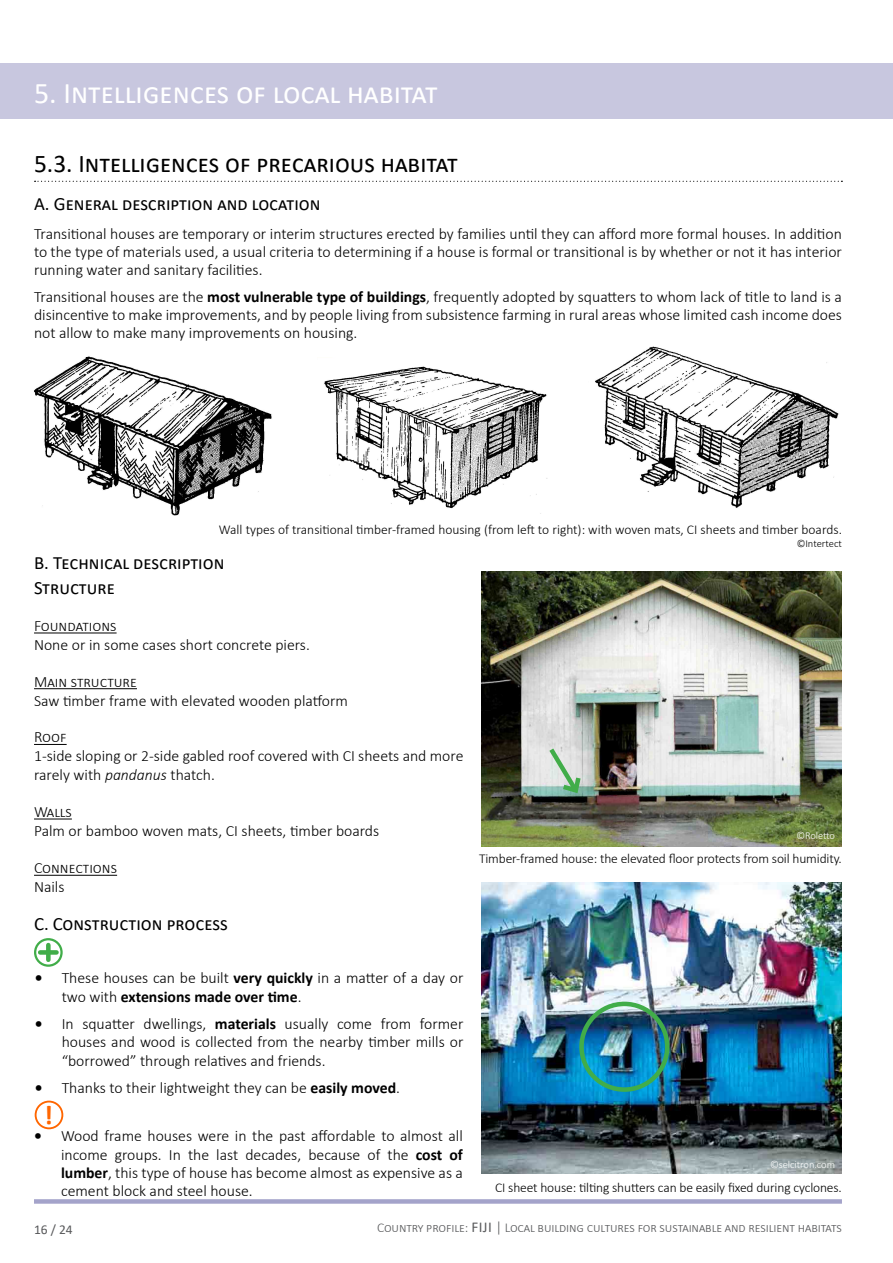
<style>
.page{position:relative;width:893px;height:1263px;background:#fff}
.page>*{position:absolute;margin:0;border:0;box-sizing:border-box;transform-origin:0 0}
.t1{font:30px "Calibri";color:#fff}
.t2{font:700 27px "Calibri";color:#f60}
.t3{font:25.5px "Calibri";color:#000}
.t4{font:18.75px "Calibri";color:#000}
.t5{font:300 15.75px/18.5px "Calibri";color:#000}
.t6{font:300 13.5px "Calibri";letter-spacing:-.01em;color:#000}
.t7{font:300 13.5px "Calibri";letter-spacing:-.01em;color:#58595b}
.t8{font:13.5px "Calibri";color:#58595b}
.t9{font:300 10.5px "Calibri";color:#fff}
.t10{font:300 10.5px "Calibri";color:#000}
.s1{font-weight:700}
.s2{font-style:italic}
.s3{font-weight:400;font-size:15px}
.s4{font-size:15px}
</style>
<div class="page">
<div style="left:0;top:64px;width:893px;height:55px;background:#c8c7df"></div>
<div style="left:34px;top:1199px;width:808px;height:5px;background:#a4a3ca"></div>
<svg style="left:35px;top:181px;width:807px;height:1px"></svg>
<img style="left:34px;top:356px;width:238px;height:160px">
<img style="left:595px;top:346px;width:244px;height:162px">
<img style="left:324px;top:366px;width:224px;height:143px">
<hr style="left:34px;top:633px;width:83px;height:1px;background:#000">
<hr style="left:34px;top:688px;width:103px;height:1px;background:#000">
<hr style="left:34px;top:744px;width:33px;height:1px;background:#000">
<hr style="left:34px;top:819px;width:38px;height:1px;background:#000">
<hr style="left:34px;top:875px;width:83px;height:1px;background:#000">
<img style="left:481px;top:572px;width:361px;height:274px">
<img style="left:481px;top:882px;width:361px;height:292px">
<svg style="left:545px;top:743px;width:39px;height:53px;background:#bad3c2"></svg>
<div style="left:579px;top:1002px;width:90px;height:90px;border:4px solid #41ad49;border-radius:50%"></div>
<div style="left:40px;top:950px;width:17px;height:5px;background:#41ad49"></div>
<div style="left:46px;top:945px;width:5px;height:15px;background:#41ad49"></div>
<div style="left:34px;top:938px;width:29px;height:29px;border:2px solid #41ad49;border-radius:50%"></div>
<div style="left:35px;top:1100px;width:28px;height:29px;border:2px solid #f60;border-radius:50%"></div>
<h1 class="t1" style="left:34px;top:72px;width:405px">5. Intelligences of local habitat</h1>
<h3 class="t3" style="left:34px;top:146px;width:425px">5.3. Intelligences of precarious habitat</h3>
<p class="t4" style="left:34px;top:190px;width:288px">A. General description and location</p>
<p class="t5" style="left:34px;top:225px;width:809px;line-height:18px;text-align:justify">Transitional houses are temporary or interim structures erected by families until they can afford more formal houses. In addition to the type of materials used, a usual criteria to determining if a house is formal or transitional is by whether or not it has interior running water and sanitary facilities.</p>
<p class="t5" style="left:34px;top:287px;width:809px;line-height:18px;text-align:justify">Transitional houses are the <span class="s1">most vulnerable type of buildings</span>, frequently adopted by squatters to whom lack of title to land is a disincentive to make improvements, and by people living from subsistence farming in rural areas whose limited cash income does not allow to make many improvements on housing.</p>
<p class="t6" style="left:219px;top:521px;width:625px">Wall types of transitional timber-framed housing (from left to right): with woven mats, CI sheets and timber boards.</p>
<p class="t10" style="left:797px;top:537px;width:47px">©Intertect</p>
<p class="t4" style="left:34px;top:550px;width:192px">B. Technical description</p>
<p class="t4" style="left:34px;top:575px;width:82px">Structure</p>
<p class="t5" style="left:34px;top:616px;width:277px">Foundations<br>None or in some cases short concrete piers.</p>
<p class="t5" style="left:34px;top:672px;width:315px">Main structure<br>Saw timber frame with elevated wooden platform</p>
<p class="t5" style="left:34px;top:728px;width:431px">Roof<br>1-side sloping or 2-side gabled roof covered with CI sheets and more rarely with <span class="s2">pandanus</span> thatch.</p>
<p class="t5" style="left:34px;top:802px;width:347px;line-height:18.9px">Walls<br>Palm or bamboo woven mats, CI sheets, timber boards</p>
<p class="t5" style="left:34px;top:858px;width:85px;line-height:18.9px">Connections<br>Nails</p>
<p class="t4" style="left:34px;top:911px;width:195px">C. Construction process</p>
<p class="t9" style="left:796px;top:829px;width:40px">©Roletto</p>
<p class="t6" style="left:479px;top:850px;width:364px">Timber-framed house: the elevated floor protects from soil humidity.</p>
<p class="t5" style="left:62px;top:969px;width:403px;text-indent:-27px"><span class="s1">•</span> These houses can be built <span class="s1">very quickly</span> in a matter of a day or two with <span class="s1">extensions made over time</span>.</p>
<p class="t5" style="left:62px;top:1014px;width:403px;text-align:justify;text-indent:-27px"><span class="s1">•</span> In squatter dwellings, <span class="s1">materials</span> usually come from former houses and wood is collected from the nearby timber mills or “borrowed” through relatives and friends.</p>
<p class="t5" style="left:35px;top:1078px;width:367px"><span class="s1">•</span> Thanks to their lightweight they can be <span class="s1">easily moved</span>.</p>
<h2 class="t2" style="left:44px;top:1096px;width:10px">!</h2>
<p class="t5" style="left:61px;top:1126px;width:403px;text-align:justify;text-indent:-27px"><span class="s1">•</span> Wood frame houses were in the past affordable to almost all income groups. In the last decades, because of the <span class="s1">cost of lumber</span>, this type of house has become almost as expensive as a cement block and steel house.</p>
<p class="t9" style="left:770px;top:1158px;width:66px">©selcitron.com</p>
<p class="t6" style="left:495px;top:1179px;width:348px">CI sheet house: tilting shutters can be easily fixed during cyclones.</p>
<p class="t8" style="left:34px;top:1220px;width:40px">16 / 24</p>
<p class="t7" style="left:377px;top:1219px;width:466px">Country profile: <span class="s3">FIJI</span> <span class="s4">|</span> Local building cultures for sustainable and resilient habitats</p>
</div>
